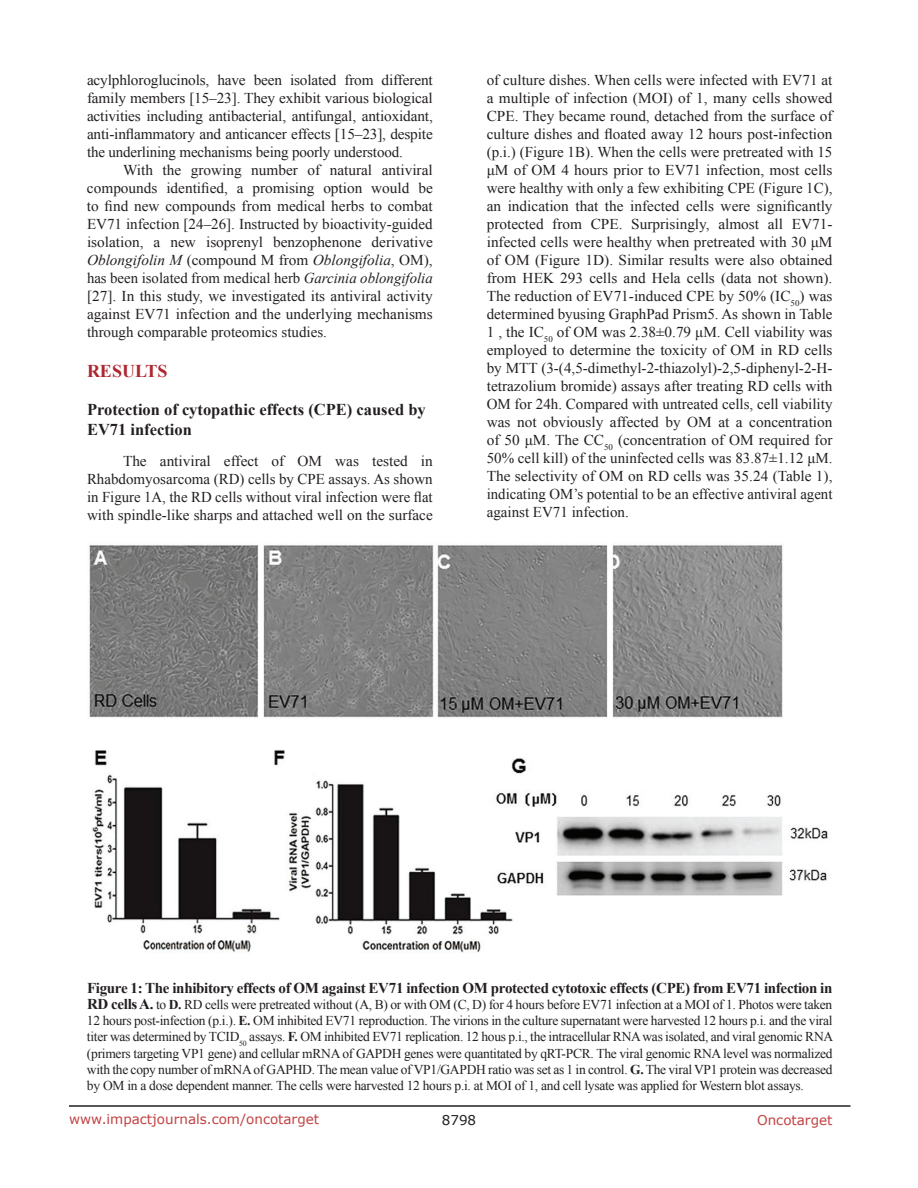
<style>
.page{position:relative;width:918px;height:1188px;background:#fff}
.page>*{position:absolute;margin:0;border:0;box-sizing:border-box;transform-origin:0 0}
.t1{font:700 18px "Times New Roman";color:#ac2830}
.t2{font:700 16.5px/19.8px "Times New Roman";color:#231f20}
.t3{font:15px/18px "Times New Roman";color:#231f20;text-align:justify}
.t4{font:700 15px "Times New Roman";letter-spacing:-.02em;color:#231f20}
.t5{font:13.5px/16.2px "Times New Roman";letter-spacing:-.02em;color:#231f20;text-align:justify}
.t6{font:13.5px "Verdana";color:#c24141}
.t7{font:13.5px "Verdana";color:#231f20}
.s1{font-style:italic}
.s2{font-weight:700;font-size:15px}
.s3{font-weight:700}
</style>
<div class="page">
<hr style="left:69px;top:1105px;width:781px;height:2px;background:#231f20">
<img style="left:89px;top:545px;width:739px;height:408px">
<p class="t3" style="left:87px;top:71px;width:347px">acylphloroglucinols, have been isolated from different family members [ 15 – 23 ]. They exhibit various biological activities including antibacterial, antifungal, antioxidant, anti-inflammatory and anticancer effects [ 15 – 23 ], despite the underlining mechanisms being poorly understood.</p>
<p class="t3" style="left:87px;top:161px;width:347px;text-indent:36px">With the growing number of natural antiviral compounds identified, a promising option would be to find new compounds from medical herbs to combat EV71 infection [ 24 – 26 ]. Instructed by bioactivity-guided isolation, a new isoprenyl benzophenone derivative <span class="s1">Oblongifolin M</span> (compound M from <span class="s1">Oblongifolia</span> , OM), has been isolated from medical herb <span class="s1">Garcinia oblongifolia </span>[ 27 ]. In this study, we investigated its antiviral activity against EV71 infection and the underlying mechanisms through comparable proteomics studies.</p>
<p class="t1" style="left:87px;top:359px;width:82px">RESULTS</p>
<p class="t2" style="left:87px;top:399px;width:340px">Protection of cytopathic effects (CPE) caused by<br>EV71 infection</p>
<p class="t3" style="left:87px;top:452px;width:347px;text-indent:36px">The antiviral effect of OM was tested in Rhabdomyosarcoma (RD) cells by CPE assays. As shown in Figure 1A , the RD cells without viral infection were flat with spindle-like sharps and attached well on the surface</p>
<p class="t3" style="left:487px;top:71px;width:347px">of culture dishes. When cells were infected with EV71 at a multiple of infection (MOI) of 1, many cells showed CPE. They became round, detached from the surface of culture dishes and floated away 12 hours post-infection (p.i.) ( Figure 1B ). When the cells were pretreated with 15 μM of OM 4 hours prior to EV71 infection, most cells were healthy with only a few exhibiting CPE ( Figure 1C ), an indication that the infected cells were significantly protected from CPE. Surprisingly, almost all EV71- infected cells were healthy when pretreated with 30 μM of OM ( Figure 1D ). Similar results were also obtained from HEK 293 cells and Hela cells (data not shown).<br>The reduction of EV71-induced CPE by 50% (IC <sub>50</sub>) was determined byusing GraphPad Prism5. As shown in Table 1 , the IC <sub>50</sub> of OM was 2.38±0.79 μM. Cell viability was employed to determine the toxicity of OM in RD cells by MTT (3-(4,5-dimethyl-2-thiazolyl)-2,5-diphenyl-2-H&shy;tetrazolium bromide) assays after treating RD cells with OM for 24h. Compared with untreated cells, cell viability was not obviously affected by OM at a concentration of 50 μM. The CC <sub>50</sub> (concentration of OM required for 50% cell kill) of the uninfected cells was 83.87±1.12 μM.<br>The selectivity of OM on RD cells was 35.24 ( Table 1 ), indicating OM’s potential to be an effective antiviral agent against EV71 infection.</p>
<p class="t4" style="left:87px;top:977px;width:747px">Figure 1: The inhibitory effects of OM against EV71 infection OM protected cytotoxic effects (CPE) from EV71 infection in</p>
<p class="t5" style="left:87px;top:996px;width:748px"><span class="s2">RD cells A.</span> to <span class="s3">D.</span> RD cells were pretreated without (A, B) or with OM (C, D) for 4 hours before EV71 infection at a MOI of 1. Photos were taken 12 hours post-infection (p.i.). <span class="s3">E.</span> OM inhibited EV71 reproduction. The virions in the culture supernatant were harvested 12 hours p.i. and the viral titer was determined by TCID <sub>50</sub> assays. <span class="s3">F.</span> OM inhibited EV71 replication. 12 hous p.i., the intracellular RNA was isolated, and viral genomic RNA (primers targeting VP1 gene) and cellular mRNA of GAPDH genes were quantitated by qRT-PCR. The viral genomic RNA level was normalized with the copy number of mRNA of GAPHD. The mean value of VP1/GAPDH ratio was set as 1 in control. <span class="s3">G.</span> The viral VP1 protein was decreased by OM in a dose dependent manner. The cells were harvested 12 hours p.i. at MOI of 1, and cell lysate was applied for Western blot assays.</p>
<p class="t6" style="left:69px;top:1110px;width:252px">www.impactjournals.com/oncotarget</p>
<p class="t7" style="left:442px;top:1111px;width:36px">8798</p>
<p class="t6" style="left:757px;top:1111px;width:77px">Oncotarget</p>
</div>
